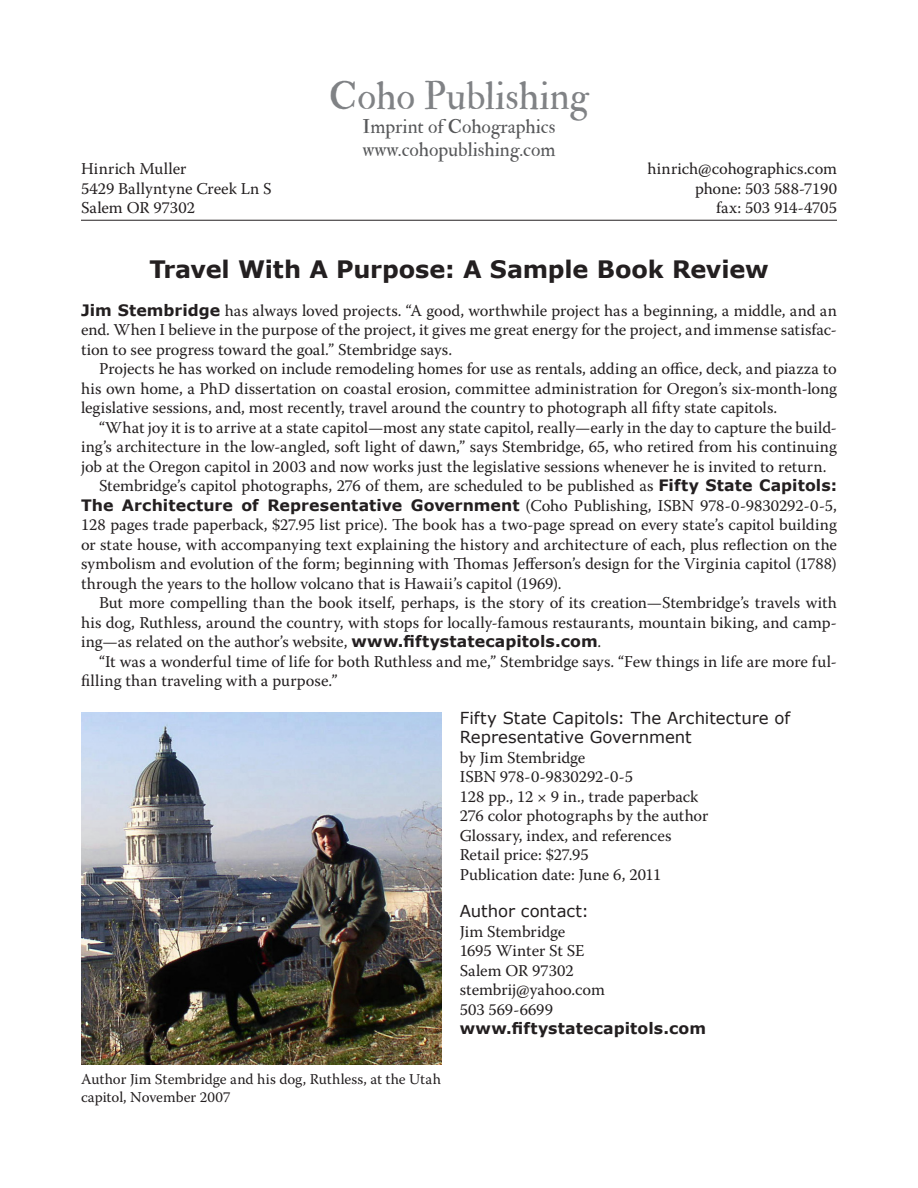
<style>
.page{position:relative;width:918px;height:1188px;background:#fff}
.page>*{position:absolute;margin:0;border:0;box-sizing:border-box;transform-origin:0 0}
.t1{font:39px "IM FELL Double Pica PRO Roman";color:#808285}
.head_1{font:700 24px "Verdana";letter-spacing:-.01em;color:#231f20}
.t2{font:19.5px "IM FELL Double Pica PRO Roman";color:#57585a}
.text{font:16.5px/19.5px "Warnock Pro";color:#231f20;text-align:justify}
.text_1{font:16.5px/19.5px "Warnock Pro";letter-spacing:-.005em;color:#231f20;text-align:justify}
.detail_head{font:16.5px/19.5px "Verdana";color:#231f20}
.text-2{font:700 15.75px "Verdana";letter-spacing:.005em;color:#231f20}
.text_1-2{font:700 15.75px "Verdana";letter-spacing:.01em;color:#231f20}
.t3{font:15px/18px "Warnock Pro";color:#231f20}
.s1{font-family:"Verdana";font-weight:700;font-size:15.75px}
.s2{font-family:"Warnock Pro";font-weight:400;font-size:16.5px}
</style>
<div class="page">
<hr style="left:81px;top:220px;width:756px;height:1px;background:#231f20">
<img style="left:82px;top:712px;width:360px;height:352px">
<p class="text" style="left:81px;top:159px;width:107px">Hinrich Muller</p>
<p class="text" style="left:81px;top:178px;width:192px">5429 Ballyntyne Creek Ln S</p>
<p class="text" style="left:81px;top:198px;width:116px">Salem OR 97302</p>
<p class="t1" style="left:329px;top:72px;width:262px">Coho Publishing</p>
<p class="t2" style="left:362px;top:114px;width:195px">Imprint of Cohographics</p>
<p class="t2" style="left:362px;top:138px;width:195px">www.cohopublishing.com</p>
<p class="text" style="left:647px;top:159px;width:191px">hinrich@cohographics.com</p>
<p class="text" style="left:695px;top:178px;width:143px">phone: 503 588-7190</p>
<p class="text" style="left:716px;top:198px;width:122px">fax: 503 914-4705</p>
<p class="head_1" style="left:149px;top:254px;width:621px">Travel With A Purpose: A Sample Book Review</p>
<p class="text_1" style="left:81px;top:300px;width:758px"><span class="s1">Jim Stembridge</span> has always loved projects. “A good, worthwhile project has a beginning, a middle, and an end. When I believe in the purpose of the project, it gives me great energy for the project, and immense satisfac&shy;tion to see progress toward the goal.” Stembridge says.</p>
<p class="text" style="left:81px;top:359px;width:758px;text-indent:18px">Projects he has worked on include remodeling homes for use as rentals, adding an office, deck, and piazza to his own home, a PhD dissertation on coastal erosion, committee administration for Oregon’s six-month-long legislative sessions, and, most recently, travel around the country to photograph all fifty state capitols.</p>
<p class="text" style="left:81px;top:417px;width:758px;text-indent:18px">“What joy it is to arrive at a state capitol—most any state capitol, really—early in the day to capture the build&shy;ing’s architecture in the low-angled, soft light of dawn,” says Stembridge, 65, who retired from his continuing job at the Oregon capitol in 2003 and now works just the legislative sessions whenever he is invited to return.</p>
<p class="text" style="left:99px;top:476px;width:740px">Stembridge’s capitol photographs, 276 of them, are scheduled to be published as <span class="s1">Fifty State Capitols:</span></p>
<p class="text-2" style="left:81px;top:495px;width:757px">The Architecture of Representative Government <span class="s2">(Coho Publishing, ISBN 978-0-9830292-0-5,</span></p>
<p class="text" style="left:81px;top:515px;width:758px">128 pages trade paperback, $27.95 list price). The book has a two-page spread on every state’s capitol building or state house, with accompanying text explaining the history and architecture of each, plus reflection on the symbolism and evolution of the form; beginning with Thomas Jefferson’s design for the Virginia capitol (1788) through the years to the hollow volcano that is Hawaii’s capitol (1969).</p>
<p class="text" style="left:81px;top:593px;width:758px;text-indent:18px">But more compelling than the book itself, perhaps, is the story of its creation—Stembridge’s travels with his dog, Ruthless, around the country, with stops for locally-famous restaurants, mountain biking, and camp&shy;ing—as related on the author’s website, <span class="s1">www.fiftystatecapitols.com</span>.</p>
<p class="text" style="left:81px;top:651px;width:758px;text-indent:18px">“It was a wonderful time of life for both Ruthless and me,” Stembridge says. “Few things in life are more ful&shy;filling than traveling with a purpose.”</p>
<p class="detail_head" style="left:460px;top:708px;width:332px">Fifty State Capitols: The Architecture of<br>Representative Government</p>
<p class="text_1" style="left:460px;top:747px;width:123px">by Jim Stembridge</p>
<p class="text_1" style="left:460px;top:767px;width:170px">ISBN 978-0-9830292-0-5</p>
<p class="text_1" style="left:460px;top:786px;width:240px">128 pp., 12 × 9 in., trade paperback</p>
<p class="text_1" style="left:460px;top:806px;width:247px">276 color photographs by the author</p>
<p class="text_1" style="left:460px;top:825px;width:209px">Glossary, index, and references</p>
<p class="text_1" style="left:460px;top:845px;width:126px">Retail price: $27.95</p>
<p class="text_1" style="left:460px;top:864px;width:203px">Publication date: June 6, 2011</p>
<p class="detail_head" style="left:460px;top:902px;width:124px">Author contact:</p>
<p class="text_1" style="left:460px;top:921px;width:103px">Jim Stembridge</p>
<p class="text_1" style="left:460px;top:941px;width:126px">1695 Winter St SE</p>
<p class="text_1" style="left:460px;top:960px;width:111px">Salem OR 97302</p>
<p class="text_1" style="left:460px;top:980px;width:139px">stembrij@yahoo.com</p>
<p class="text_1" style="left:460px;top:999px;width:95px">503 569-6699</p>
<p class="text_1-2" style="left:460px;top:1018px;width:248px">www.fiftystatecapitols.com</p>
<p class="t3" style="left:81px;top:1070px;width:361px">Author Jim Stembridge and his dog, Ruthless, at the Utah capitol, November 2007</p>
</div>
